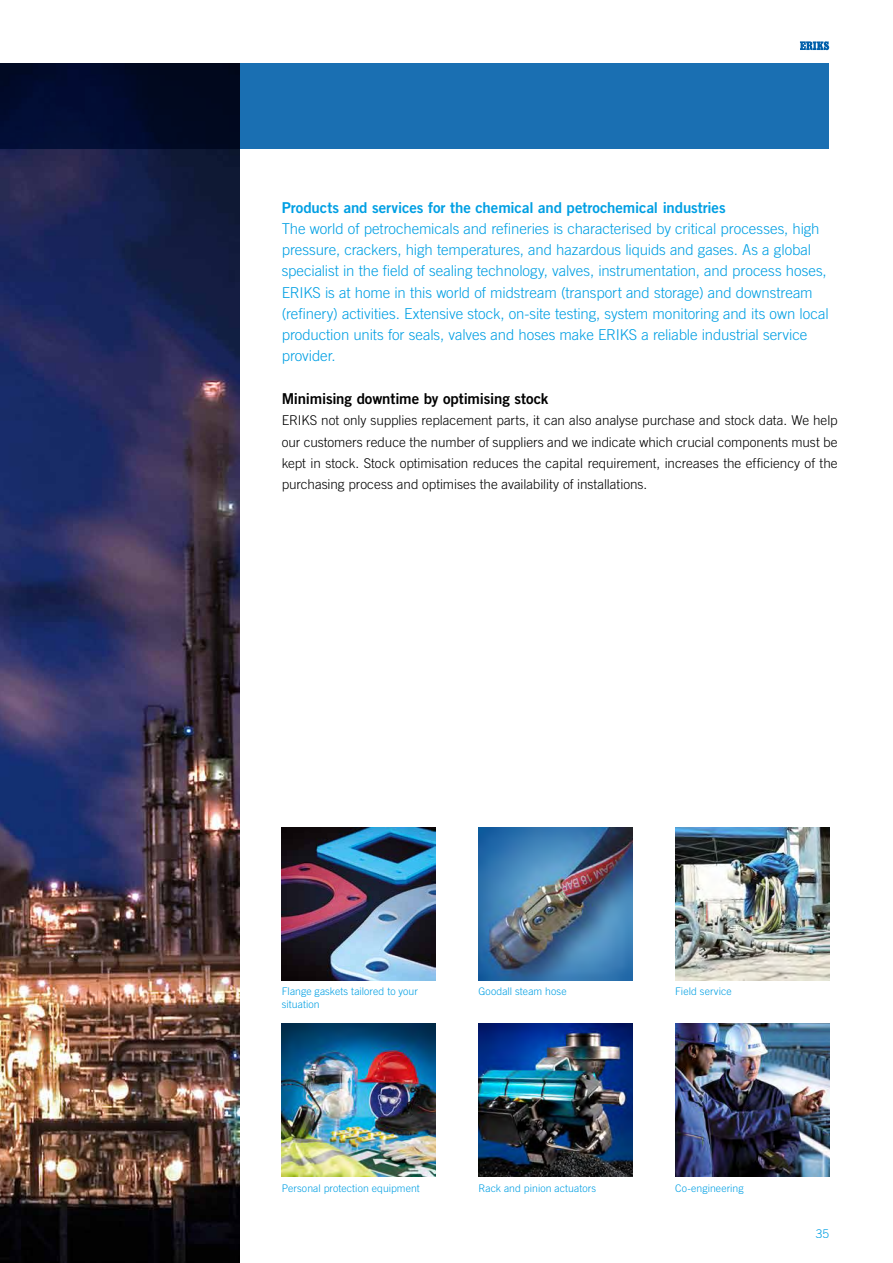
<style>
.page{position:relative;width:893px;height:1263px;background:#fff}
.page>*{position:absolute;margin:0;border:0;box-sizing:border-box;transform-origin:0 0}
.t1{font:300 15px/21.3px "Trade Gothic LT Std";letter-spacing:-.005em;color:#009fe3}
.t2{font:15px "Trade Gothic LT Std Bd 2";letter-spacing:-.005em;color:#009fe3}
.t3{font:15px "Trade Gothic LT Std Bd 2";letter-spacing:-.015em;color:#000}
.t4{font:300 13.5px/21.3px "Trade Gothic LT Std";color:#000;text-align:justify}
.t5{font:300 12px "Trade Gothic LT Std";color:#009fe3}
.t6{font:300 10.5px/13.5px "Trade Gothic LT Std";letter-spacing:.01em;color:#009fe3}
</style>
<div class="page">
<svg style="left:800px;top:41px;width:29px;height:10px"></svg>
<img style="left:0;top:149px;width:239px;height:1114px">
<img style="left:282px;top:828px;width:154px;height:153px">
<img style="left:478px;top:828px;width:154px;height:153px">
<img style="left:478px;top:1023px;width:154px;height:153px">
<img style="left:675px;top:828px;width:154px;height:153px">
<img style="left:675px;top:1023px;width:154px;height:153px">
<svg style="left:0;top:63px;width:829px;height:86px;background:#12518a"></svg>
<img style="left:282px;top:1023px;width:154px;height:153px">
<p class="t2" style="left:282px;top:198px;width:446px">Products and services for the chemical and petrochemical industries</p>
<p class="t1" style="left:282px;top:218px;width:548px">The world of petrochemicals and refineries is characterised by critical processes, high pressure, crackers, high temperatures, and hazardous liquids and gases. As a global specialist in the field of sealing technology, valves, instrumentation, and process hoses, ERIKS is at home in this world of midstream (transport and storage) and downstream (refinery) activities. Extensive stock, on-site testing, system monitoring and its own local production units for seals, valves and hoses make ERIKS a reliable industrial service provider.</p>
<p class="t3" style="left:282px;top:389px;width:268px">Minimising downtime by optimising stock</p>
<p class="t4" style="left:282px;top:410px;width:557px">ERIKS not only supplies replacement parts, it can also analyse purchase and stock data. We help our customers reduce the number of suppliers and we indicate which crucial components must be kept in stock. Stock optimisation reduces the capital requirement, increases the efficiency of the purchasing process and optimises the availability of installations.</p>
<p class="t6" style="left:282px;top:984px;width:138px">Flange gaskets tailored to your situation</p>
<p class="t6" style="left:478px;top:984px;width:90px">Goodall steam hose</p>
<p class="t6" style="left:282px;top:1181px;width:140px">Personal protection equipment</p>
<p class="t6" style="left:478px;top:1181px;width:119px">Rack and pinion actuators</p>
<p class="t6" style="left:675px;top:984px;width:58px">Field service</p>
<p class="t6" style="left:675px;top:1181px;width:70px">Co-engineering</p>
<p class="t5" style="left:816px;top:1226px;width:15px">35</p>
</div>
